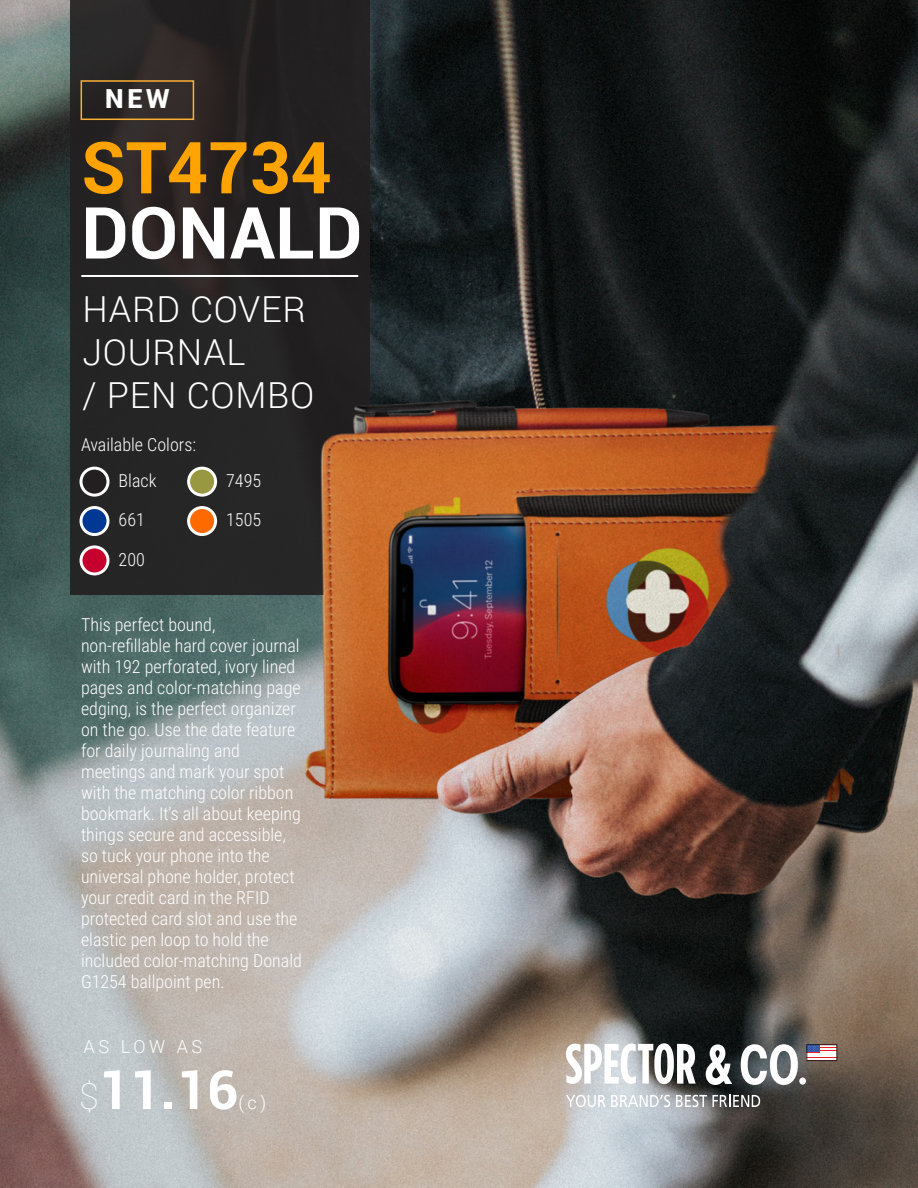
<style>
.page{position:relative;width:918px;height:1188px;background:#fff}
.page>*{position:absolute;margin:0;border:0;box-sizing:border-box;transform-origin:0 0}
.t1{font:700 71.85px "Roboto";color:#ffa300}
.t2{font:700 71.85px "Roboto";color:#fff}
.t3{font:700 54px "Roboto";color:#fff}
.t4{font:300 35.85px/43px "Roboto";letter-spacing:.02em;color:#fff}
.t5{font:900 26.25px "Roboto";color:#fff}
.t6{font:300 18px/21px "Roboto Condensed";color:#fff}
.t7{font:300 18px "Roboto";letter-spacing:.2em;color:#fff}
.s1{font-weight:100;font-size:36px}
</style>
<div class="page">
<img style="left:0;top:0;width:918px;height:1188px">
<div style="left:70px;top:0;width:300px;height:595px;background:#231f20"></div>
<hr style="left:81px;top:275px;width:277px;height:2px;background:#fff">
<div style="left:81px;top:80px;width:113px;height:40px;border:2px solid #fbb035"></div>
<div style="left:81px;top:508px;width:27px;height:27px;background:#003894;border-radius:50%"></div>
<div style="left:80px;top:506px;width:30px;height:30px;border:3px solid #fff;border-radius:50%"></div>
<div style="left:80px;top:467px;width:30px;height:30px;border:3px solid #fff;border-radius:50%"></div>
<div style="left:81px;top:547px;width:27px;height:27px;background:#c5002e;border-radius:50%"></div>
<div style="left:80px;top:545px;width:30px;height:30px;border:3px solid #fff;border-radius:50%"></div>
<div style="left:189px;top:508px;width:27px;height:27px;background:#ff6a00;border-radius:50%"></div>
<div style="left:187px;top:506px;width:30px;height:30px;border:3px solid #fff;border-radius:50%"></div>
<div style="left:189px;top:468px;width:27px;height:27px;background:#979840;border-radius:50%"></div>
<div style="left:187px;top:467px;width:30px;height:30px;border:3px solid #fff;border-radius:50%"></div>
<svg style="left:706px;top:1044px;width:26px;height:41px"></svg>
<svg style="left:741px;top:1044px;width:57px;height:41px"></svg>
<div style="left:799px;top:1077px;width:7px;height:8px;background:#fff;border-radius:50%"></div>
<svg style="left:566px;top:1043px;width:130px;height:41px"></svg>
<svg style="left:808px;top:1054px;width:12px;height:4px"></svg>
<svg style="left:820px;top:1054px;width:15px;height:4px"></svg>
<hr style="left:807px;top:1053px;width:30px;height:1px;background:#fff">
<hr style="left:807px;top:1056px;width:30px;height:1px;background:#fff">
<svg style="left:808px;top:1046px;width:27px;height:7px"></svg>
<hr style="left:807px;top:1058px;width:30px;height:1px;background:#fff">
<div style="left:806px;top:1044px;width:31px;height:17px;border:1px solid #231f20"></div>
<svg style="left:566px;top:1095px;width:104px;height:12px"></svg>
<svg style="left:676px;top:1095px;width:84px;height:12px"></svg>
<h3 class="t5" style="left:105px;top:80px;width:66px">NEW</h3>
<h1 class="t1" style="left:81px;top:117px;width:252px">ST4734</h1>
<h1 class="t2" style="left:81px;top:182px;width:283px">DONALD</h1>
<h3 class="t4" style="left:82px;top:287px;width:233px">HARD COVER<br>JOURNAL<br>/ PEN COMBO</h3>
<p class="t6" style="left:81px;top:433px;width:116px">Available Colors:</p>
<p class="t6" style="left:119px;top:469px;width:39px">Black</p>
<p class="t6" style="left:119px;top:509px;width:28px">661</p>
<p class="t6" style="left:119px;top:548px;width:28px">200</p>
<p class="t6" style="left:226px;top:469px;width:36px">7495</p>
<p class="t6" style="left:226px;top:509px;width:36px">1505</p>
<p class="t6" style="left:81px;top:613px;width:222px">This perfect bound, non-refillable hard cover journal with 192 perforated, ivory lined pages and color-matching page edging, is the perfect organizer on the go. Use the date feature for daily journaling and meetings and mark your spot with the matching color ribbon bookmark. It’s all about keeping things secure and accessible, so tuck your phone into the universal phone holder, protect your credit card in the RFID protected card slot and use the elastic pen loop to hold the included color-matching Donald<br>G1254 ballpoint pen.</p>
<p class="t7" style="left:84px;top:1034px;width:120px">AS LOW AS</p>
<h2 class="t3" style="left:79px;top:1052px;width:161px"><span class="s1">$</span>11.16</h2>
<p class="t7" style="left:238px;top:1090px;width:29px">(c)</p>
</div>
